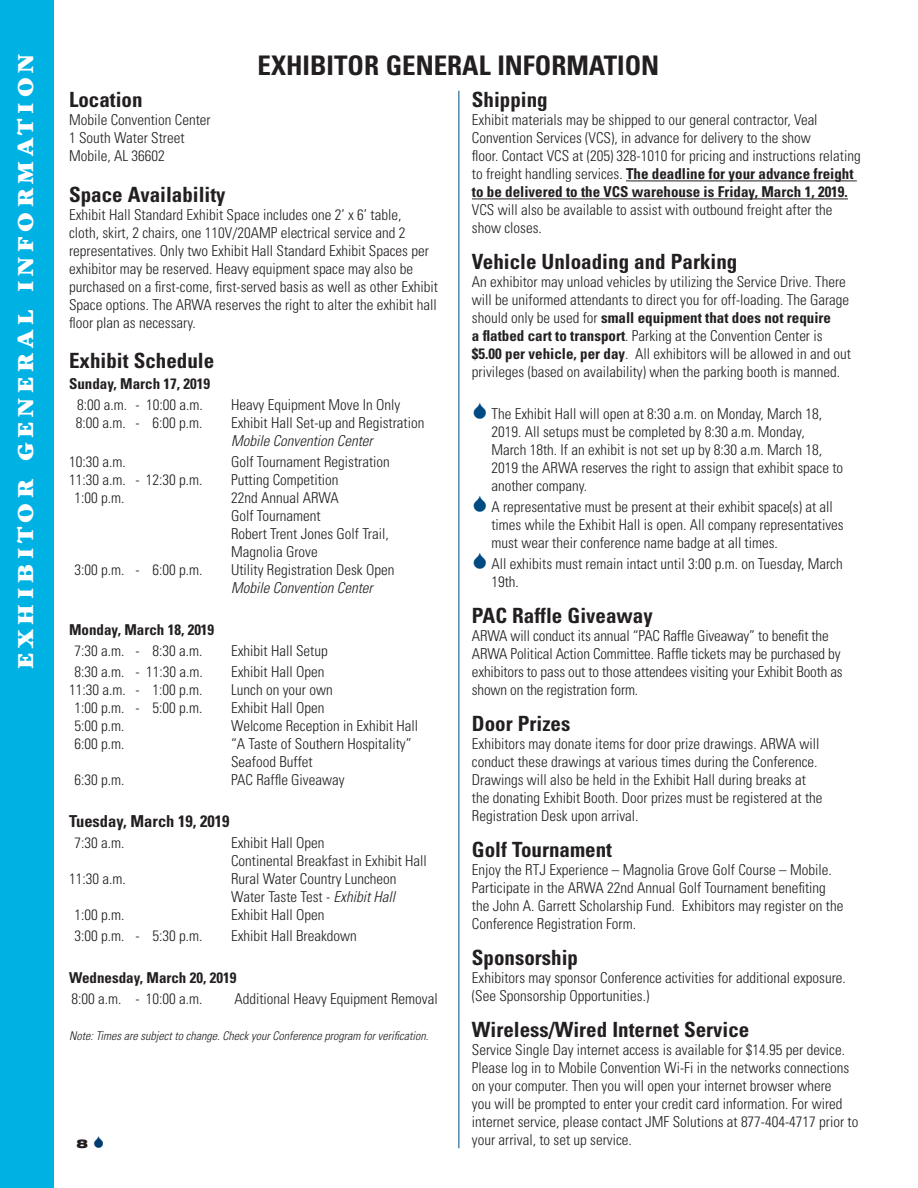
<style>
.page{position:relative;width:918px;height:1188px;background:#fff}
.page>*{position:absolute;margin:0;border:0;box-sizing:border-box;transform-origin:0 0}
.t1{font:700 condensed 27px "Univers";color:#231f20}
.t2{font:900 24px "Garamond";letter-spacing:.2em;color:#fff}
.t3{font:700 condensed 21px "Univers";color:#231f20}
.t4{font:700 condensed 16.5px "Univers";color:#231f20}
.t5{font:300 condensed 15px/18px "Univers";color:#231f20}
.t6{font:700 condensed 15px "Univers";color:#231f20}
.t7{font:italic 300 condensed 15px "Univers";color:#231f20}
.t8{font:italic 300 condensed 12px "Univers";color:#231f20}
.t9{font:900 expanded 12px "Helvetica Neue";color:#231f20}
.s1{font-style:italic}
.s2{font-family:"Mostly Waves";font-weight:400;font-stretch:normal;color:#003b70}
.s3{font-weight:700}
.s4{font-family:"Mostly Waves";font-weight:400;font-stretch:normal;font-size:16.5px;color:#004a82}
</style>
<div class="page">
<hr style="left:626px;top:181px;width:231px;height:1px;background:#231f20">
<hr style="left:472px;top:199px;width:376px;height:1px;background:#231f20">
<hr style="left:459px;top:91px;width:1px;height:1057px;background:#004a82">
<div style="left:0;top:0;width:54px;height:1188px;background:#00b1e3"></div>
<h2 class="t2" style="left:13px;top:669px;width:617px;rotate:-90deg">EXHIBITOR GENERAL INFORMATION</h2>
<h1 class="t1" style="left:258px;top:49px;width:403px">EXHIBITOR GENERAL INFORMATION</h1>
<h3 class="t3" style="left:69px;top:87px;width:75px">Location</h3>
<p class="t5" style="left:69px;top:111px;width:143px">Mobile Convention Center<br>1 South Water Street<br>Mobile, AL 36602</p>
<h3 class="t3" style="left:69px;top:182px;width:158px">Space Availability</h3>
<p class="t5" style="left:69px;top:206px;width:371px">Exhibit Hall Standard Exhibit Space includes one 2’ x 6’ table,<br>cloth, skirt, 2 chairs, one 110V/20AMP electrical service and 2 representatives. Only two Exhibit Hall Standard Exhibit Spaces per exhibitor may be reserved. Heavy equipment space may also be purchased on a first-come, first-served basis as well as other Exhibit Space options. The ARWA reserves the right to alter the exhibit hall floor plan as necessary.</p>
<h3 class="t3" style="left:69px;top:348px;width:147px">Exhibit Schedule</h3>
<p class="t6" style="left:69px;top:374px;width:143px">Sunday, March 17, 2019</p>
<p class="t5" style="left:77px;top:395px;width:127px">8:00 a.m. - 10:00 a.m.</p>
<p class="t5" style="left:231px;top:395px;width:171px">Heavy Equipment Move In Only</p>
<p class="t5" style="left:76px;top:413px;width:128px">8:00 a.m. - 6:00 p.m.</p>
<p class="t5" style="left:231px;top:413px;width:195px">Exhibit Hall Set-up and Registration</p>
<p class="t7" style="left:231px;top:431px;width:143px">Mobile Convention Center</p>
<p class="t5" style="left:69px;top:452px;width:58px">10:30 a.m.</p>
<p class="t5" style="left:231px;top:452px;width:160px">Golf Tournament Registration</p>
<p class="t5" style="left:69px;top:470px;width:135px">11:30 a.m. - 12:30 p.m.</p>
<p class="t5" style="left:231px;top:470px;width:109px">Putting Competition</p>
<p class="t5" style="left:75px;top:488px;width:51px">1:00 p.m.</p>
<p class="t5" style="left:231px;top:488px;width:159px">22nd Annual ARWA<br>Golf Tournament<br>Robert Trent Jones Golf Trail,<br>Magnolia Grove</p>
<p class="t5" style="left:75px;top:560px;width:129px">3:00 p.m. - 6:00 p.m.</p>
<p class="t5" style="left:231px;top:560px;width:165px">Utility Registration Desk Open</p>
<p class="t7" style="left:231px;top:578px;width:143px">Mobile Convention Center</p>
<p class="t6" style="left:69px;top:620px;width:147px">Monday, March 18, 2019</p>
<p class="t5" style="left:75px;top:641px;width:129px">7:30 a.m. - 8:30 a.m.</p>
<p class="t5" style="left:231px;top:641px;width:98px">Exhibit Hall Setup</p>
<p class="t5" style="left:75px;top:662px;width:130px">8:30 a.m. - 11:30 a.m.</p>
<p class="t5" style="left:231px;top:662px;width:95px">Exhibit Hall Open</p>
<p class="t5" style="left:69px;top:680px;width:135px">11:30 a.m. - 1:00 p.m.</p>
<p class="t5" style="left:231px;top:680px;width:103px">Lunch on your own</p>
<p class="t5" style="left:75px;top:698px;width:129px">1:00 p.m. - 5:00 p.m.</p>
<p class="t5" style="left:231px;top:698px;width:95px">Exhibit Hall Open</p>
<p class="t5" style="left:75px;top:716px;width:51px">5:00 p.m.</p>
<p class="t5" style="left:231px;top:716px;width:189px">Welcome Reception in Exhibit Hall</p>
<p class="t5" style="left:75px;top:734px;width:51px">6:00 p.m.</p>
<p class="t5" style="left:231px;top:734px;width:182px">“A Taste of Southern Hospitality”<br>Seafood Buffet</p>
<p class="t5" style="left:75px;top:770px;width:51px">6:30 p.m.</p>
<p class="t5" style="left:231px;top:770px;width:115px">PAC Raffle Giveaway</p>
<p class="t4" style="left:69px;top:811px;width:162px">Tuesday, March 19, 2019</p>
<p class="t5" style="left:75px;top:833px;width:51px">7:30 a.m.</p>
<p class="t5" style="left:231px;top:833px;width:197px">Exhibit Hall Open<br>Continental Breakfast in Exhibit Hall</p>
<p class="t5" style="left:69px;top:869px;width:58px">11:30 a.m.</p>
<p class="t5" style="left:231px;top:869px;width:167px">Rural Water Country Luncheon<br>Water Taste Test - <span class="s1">Exhibit Hall</span></p>
<p class="t5" style="left:75px;top:905px;width:51px">1:00 p.m.</p>
<p class="t5" style="left:231px;top:905px;width:95px">Exhibit Hall Open</p>
<p class="t5" style="left:75px;top:926px;width:129px">3:00 p.m. - 5:30 p.m.</p>
<p class="t5" style="left:231px;top:926px;width:127px">Exhibit Hall Breakdown</p>
<p class="t6" style="left:69px;top:968px;width:169px">Wednesday, March 20, 2019</p>
<p class="t5" style="left:72px;top:989px;width:132px">8:00 a.m. - 10:00 a.m.</p>
<p class="t5" style="left:234px;top:989px;width:205px">Additional Heavy Equipment Removal</p>
<p class="t8" style="left:69px;top:1028px;width:361px">Note: Times are subject to change. Check your Conference program for verification.</p>
<p class="t9" style="left:76px;top:1135px;width:30px">8 <span class="s2">A</span></p>
<h3 class="t3" style="left:472px;top:87px;width:77px">Shipping</h3>
<p class="t5" style="left:472px;top:111px;width:390px">Exhibit materials may be shipped to our general contractor, Veal Convention Services (VCS), in advance for delivery to the show<br>floor. Contact VCS at (205) 328-1010 for pricing and instructions relating to freight handling services. <span class="s3">The deadline for your advance freight to be delivered to the VCS warehouse is Friday, March 1, 2019.</span></p>
<p class="t5" style="left:472px;top:201px;width:362px">VCS will also be available to assist with outbound freight after the show closes.</p>
<h3 class="t3" style="left:472px;top:249px;width:267px">Vehicle Unloading and Parking</h3>
<p class="t5" style="left:472px;top:273px;width:380px">An exhibitor may unload vehicles by utilizing the Service Drive. There will be uniformed attendants to direct you for off-loading. The Garage should only be used for <span class="s3">small equipment that does not require<br>a flatbed cart to transport</span>. Parking at the Convention Center is <span class="s3">$5.00 per vehicle, per day</span>. All exhibitors will be allowed in and out privileges (based on availability) when the parking booth is manned.</p>
<p class="t5" style="left:491px;top:405px;width:353px;text-indent:-20px"><span class="s4">A</span> The Exhibit Hall will open at 8:30 a.m. on Monday, March 18, 2019. All setups must be completed by 8:30 a.m. Monday, March 18th. If an exhibit is not set up by 8:30 a.m. March 18, 2019 the ARWA reserves the right to assign that exhibit space to another company.</p>
<p class="t5" style="left:491px;top:498px;width:354px;text-indent:-20px"><span class="s4">A</span> A representative must be present at their exhibit space(s) at all times while the Exhibit Hall is open. All company representatives must wear their conference name badge at all times.</p>
<p class="t5" style="left:491px;top:555px;width:353px;text-indent:-20px"><span class="s4">A</span> All exhibits must remain intact until 3:00 p.m. on Tuesday, March<br>19th.</p>
<h3 class="t3" style="left:472px;top:603px;width:182px">PAC Raffle Giveaway</h3>
<p class="t5" style="left:472px;top:627px;width:372px">ARWA will conduct its annual “PAC Raffle Giveaway” to benefit the ARWA Political Action Committee. Raffle tickets may be purchased by exhibitors to pass out to those attendees visiting your Exhibit Booth as shown on the registration form.</p>
<h3 class="t3" style="left:472px;top:711px;width:100px">Door Prizes</h3>
<p class="t5" style="left:472px;top:735px;width:352px">Exhibitors may donate items for door prize drawings. ARWA will conduct these drawings at various times during the Conference.<br>Drawings will also be held in the Exhibit Hall during breaks at the donating Exhibit Booth. Door prizes must be registered at the Registration Desk upon arrival.</p>
<h3 class="t3" style="left:472px;top:837px;width:142px">Golf Tournament</h3>
<p class="t5" style="left:472px;top:861px;width:373px">Enjoy the RTJ Experience – Magnolia Grove Golf Course – Mobile.<br>Participate in the ARWA 22nd Annual Golf Tournament benefiting the John A. Garrett Scholarship Fund. Exhibitors may register on the Conference Registration Form.</p>
<h3 class="t3" style="left:472px;top:945px;width:108px">Sponsorship</h3>
<p class="t5" style="left:472px;top:969px;width:375px">Exhibitors may sponsor Conference activities for additional exposure. (See Sponsorship Opportunities.)</p>
<h3 class="t3" style="left:472px;top:1017px;width:279px">Wireless/Wired Internet Service</h3>
<p class="t5" style="left:472px;top:1041px;width:388px">Service Single Day internet access is available for $14.95 per device.<br>Please log in to Mobile Convention Wi-Fi in the networks connections on your computer. Then you will open your internet browser where<br>you will be prompted to enter your credit card information. For wired internet service, please contact JMF Solutions at 877-404-4717 prior to your arrival, to set up service.</p>
</div>
